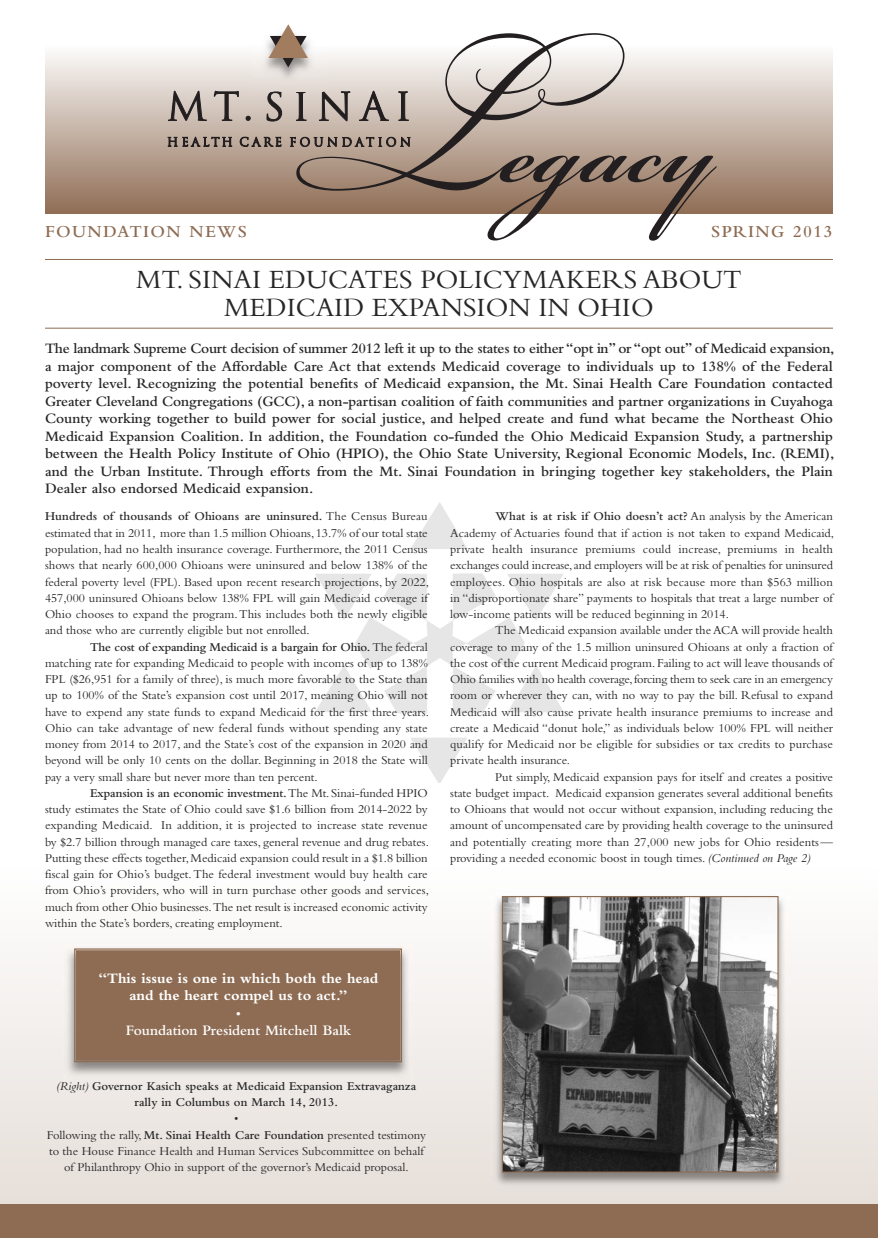
<style>
.page{position:relative;width:878px;height:1238px;background:#fff}
.page>*{position:absolute;margin:0;border:0;box-sizing:border-box;transform-origin:0 0}
.t1{font:27.5px/27.5px "Bembo";color:#272627;text-align:center}
.t2{font:600 17.5px "Bembo";letter-spacing:.08em;color:#8e6c53}
.t3{font:600 15px/17.5px "Bembo";color:#272627;text-align:justify}
.t4{font:700 15px/17.5px "Bembo";color:#fff;text-align:center}
.t5{font:600 15px/17.5px "Bembo";color:#fff;text-align:center}
.t6{font:12.5px/16.2px "Bembo";color:#272627;text-align:justify}
.s1{font-weight:600}
.s2{font-style:italic}
</style>
<div class="page">
<div style="left:0;top:866px;width:878px;height:371px;background:linear-gradient(to bottom,#fff,#e4dcd6)"></div>
<div style="left:0;top:1204px;width:878px;height:33px;background:#8e6c53"></div>
<div style="left:45px;top:45px;width:788px;height:169px;background:linear-gradient(to bottom,#fdfdfd,#8f6d55)"></div>
<svg style="left:293px;top:33px;width:331px;height:159px"></svg>
<svg style="left:487px;top:155px;width:230px;height:86px"></svg>
<svg style="left:290px;top:137px;width:120px;height:10px"></svg>
<svg style="left:168px;top:137px;width:64px;height:9px"></svg>
<svg style="left:240px;top:137px;width:41px;height:9px"></svg>
<svg style="left:168px;top:91px;width:38px;height:30px"></svg>
<svg style="left:214px;top:91px;width:24px;height:30px"></svg>
<svg style="left:246px;top:116px;width:4px;height:5px"></svg>
<svg style="left:267px;top:92px;width:15px;height:29px"></svg>
<svg style="left:296px;top:92px;width:10px;height:29px"></svg>
<svg style="left:319px;top:91px;width:31px;height:30px"></svg>
<svg style="left:359px;top:91px;width:29px;height:30px"></svg>
<svg style="left:398px;top:92px;width:10px;height:29px"></svg>
<hr style="left:45px;top:328px;width:787px;height:1px;background:#8e6c53">
<hr style="left:45px;top:259px;width:787px;height:1px;background:#8e6c53">
<img style="left:316px;top:503px;width:247px;height:280px">
<img style="left:253px;top:24px;width:73px;height:68px">
<svg style="left:269px;top:25px;width:38px;height:42px"></svg>
<img style="left:491px;top:892px;width:298px;height:297px">
<img style="left:504px;top:898px;width:272px;height:272px">
<div style="left:502px;top:896px;width:276px;height:276px;border:1px solid #8e6c53"></div>
<img style="left:63px;top:944px;width:350px;height:137px">
<div style="left:77px;top:951px;width:322px;height:108px;background:#8e6c53"></div>
<div style="left:74px;top:948px;width:328px;height:114px;border:1px solid #8e6c53"></div>
<div style="left:76px;top:950px;width:324px;height:110px;border:1px solid #8e6c53"></div>
<h2 class="t2" style="left:45px;top:225px;width:203px">FOUNDATION NEWS</h2>
<h2 class="t2" style="left:711px;top:225px;width:123px">SPRING 2013</h2>
<h1 class="t1" style="left:136px;top:268px;width:607px">MT. SINAI EDUCATES POLICYMAKERS ABOUT<br>MEDICAID EXPANSION IN OHIO</h1>
<p class="t3" style="left:45px;top:341px;width:790px">The landmark Supreme Court decision of summer 2012 left it up to the states to either “opt in” or “opt out” of Medicaid expansion, a major component of the Affordable Care Act that extends Medicaid coverage to individuals up to 138% of the Federal poverty level. Recognizing the potential benefits of Medicaid expansion, the Mt. Sinai Health Care Foundation contacted Greater Cleveland Congregations (GCC), a non-partisan coalition of faith communities and partner organizations in Cuyahoga County working together to build power for social justice, and helped create and fund what became the Northeast Ohio Medicaid Expansion Coalition. In addition, the Foundation co-funded the Ohio Medicaid Expansion Study, a partnership between the Health Policy Institute of Ohio (HPIO), the Ohio State University, Regional Economic Models, Inc. (REMI), and the Urban Institute. Through efforts from the Mt. Sinai Foundation in bringing together key stakeholders, the Plain Dealer also endorsed Medicaid expansion.</p>
<p class="t6" style="left:45px;top:509px;width:385px"><span class="s1">Hundreds of thousands of Ohioans are uninsured.</span> The Census Bureau estimated that in 2011, more than 1.5 million Ohioans, 13.7% of our total state population, had no health insurance coverage. Furthermore, the 2011 Census shows that nearly 600,000 Ohioans were uninsured and below 138% of the federal poverty level (FPL). Based upon recent research projections, by 2022, 457,000 uninsured Ohioans below 138% FPL will gain Medicaid coverage if Ohio chooses to expand the program. This includes both the newly eligible and those who are currently eligible but not enrolled.</p>
<p class="t6" style="left:45px;top:639px;width:385px;text-indent:45px"><span class="s1">The cost of expanding Medicaid is a bargain for Ohio.</span> The federal matching rate for expanding Medicaid to people with incomes of up to 138% FPL ($26,951 for a family of three), is much more favorable to the State than up to 100% of the State’s expansion cost until 2017, meaning Ohio will not have to expend any state funds to expand Medicaid for the first three years.<br>Ohio can take advantage of new federal funds without spending any state money from 2014 to 2017, and the State’s cost of the expansion in 2020 and beyond will be only 10 cents on the dollar. Beginning in 2018 the State will pay a very small share but never more than ten percent.</p>
<p class="t6" style="left:45px;top:786px;width:385px;text-indent:45px"><span class="s1">Expansion is an economic investment.</span>The Mt. Sinai-funded HPIO study estimates the State of Ohio could save $1.6 billion from 2014-2022 by expanding Medicaid. In addition, it is projected to increase state revenue by $2.7 billion through managed care taxes, general revenue and drug rebates.<br>Putting these effects together, Medicaid expansion could result in a $1.8 billion fiscal gain for Ohio’s budget. The federal investment would buy health care from Ohio’s providers, who will in turn purchase other goods and services, much from other Ohio businesses.The net result is increased economic activity within the State’s borders, creating employment.</p>
<p class="t6" style="left:450px;top:509px;width:385px;text-indent:45px"><span class="s1">What is at risk if Ohio doesn’t act?</span> An analysis by the American Academy of Actuaries found that if action is not taken to expand Medicaid, private health insurance premiums could increase, premiums in health exchanges could increase, and employers will be at risk of penalties for uninsured employees. Ohio hospitals are also at risk because more than $563 million in “disproportionate share” payments to hospitals that treat a large number of low-income patients will be reduced beginning in 2014.</p>
<p class="t6" style="left:450px;top:623px;width:384px;text-indent:45px">The Medicaid expansion available under the ACA will provide health coverage to many of the 1.5 million uninsured Ohioans at only a fraction of the cost of the current Medicaid program. Failing to act will leave thousands of Ohio families with no health coverage, forcing them to seek care in an emergency room or wherever they can, with no way to pay the bill. Refusal to expand Medicaid will also cause private health insurance premiums to increase and create a Medicaid “donut hole,” as individuals below 100% FPL will neither qualify for Medicaid nor be eligible for subsidies or tax credits to purchase private health insurance.</p>
<p class="t6" style="left:450px;top:769px;width:384px;text-indent:45px">Put simply, Medicaid expansion pays for itself and creates a positive state budget impact. Medicaid expansion generates several additional benefits to Ohioans that would not occur without expansion, including reducing the amount of uncompensated care by providing health coverage to the uninsured and potentially creating more than 27,000 new jobs for Ohio residents— providing a needed economic boost in tough times. <span class="s2">(Continued on Page 2)</span></p>
<p class="t4" style="left:98px;top:970px;width:281px">“This issue is one in which both the head and the heart compel us to act.”</p>
<p class="t5" style="left:126px;top:1005px;width:227px">•<br>Foundation President Mitchell Balk</p>
<p class="t6" style="left:47px;top:1079px;width:381px;text-align:center"><span class="s2">(Right)</span> <span class="s1">Governor Kasich speaks at Medicaid Expansion Extravaganza rally in Columbus on March 14, 2013.<br>•<br></span>Following the rally, <span class="s1">Mt. Sinai Health Care Foundation</span> presented testimony to the House Finance Health and Human Services Subcommittee on behalf of Philanthropy Ohio in support of the governor’s Medicaid proposal.</p>
</div>
